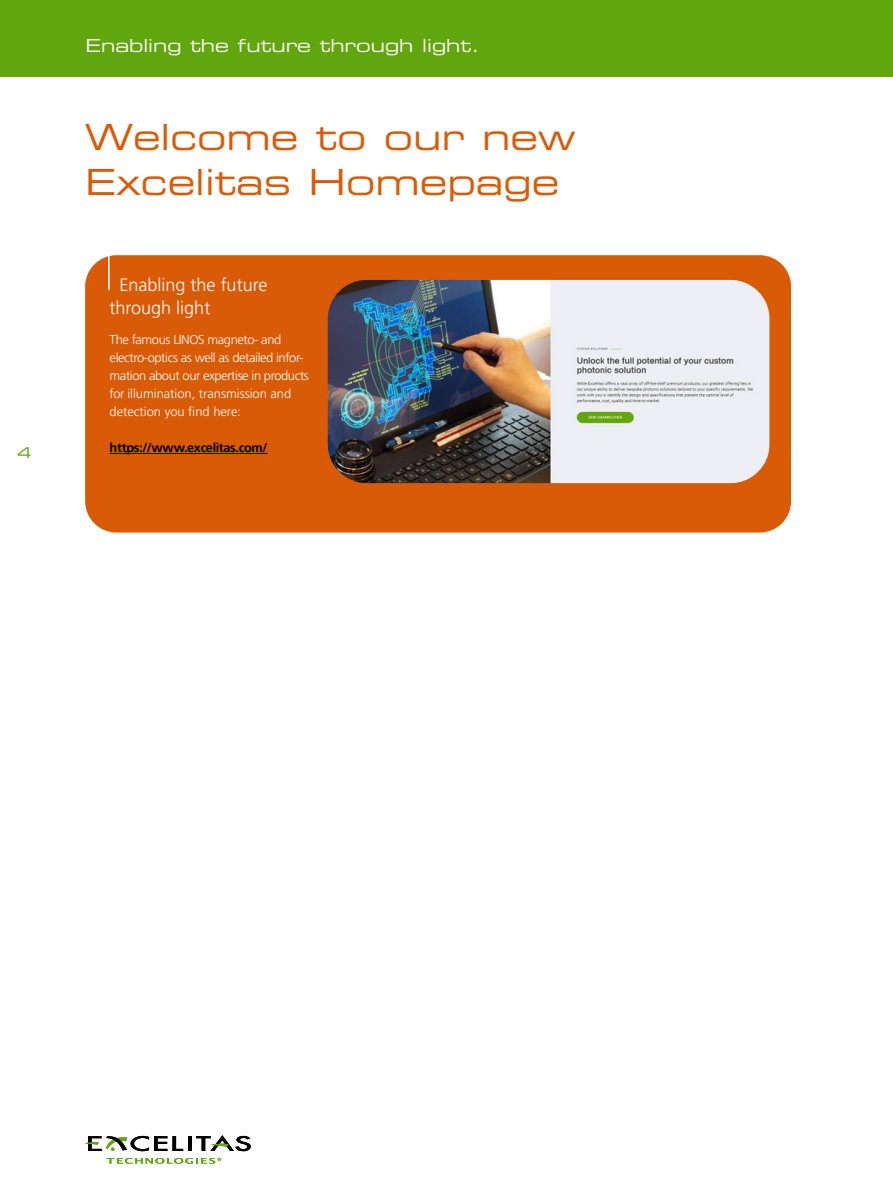
<style>
.page{position:relative;width:893px;height:1191px;background:#fff}
.page>*{position:absolute;margin:0;border:0;box-sizing:border-box;transform-origin:0 0}
.t1{font:36px/45px "Eurostile LT Std Ex 2";color:#da5b07}
.t2{font:18px "Eurostile LT Std Ex 2";color:#fff}
.t3{font:300 18px/22.5px "Frutiger";color:#fff}
.t4{font:15px "Eurostile LT Std Ex 2";color:#61a60e}
.t5{font:300 12.75px/18px "Frutiger";letter-spacing:-.03em;color:#fff}
.t6{font:700 12.75px "Frutiger";letter-spacing:-.03em;color:#000}
</style>
<div class="page">
<div style="left:0;top:0;width:893px;height:77px;background:#61a60e"></div>
<hr style="left:188px;top:1136px;width:4px;height:15px;background:#000">
<svg style="left:85px;top:1135px;width:98px;height:16px"></svg>
<svg style="left:196px;top:1135px;width:55px;height:16px"></svg>
<svg style="left:106px;top:1157px;width:115px;height:6px"></svg>
<div style="left:85px;top:255px;width:706px;height:277px;background:#da5b07;border-radius:31px"></div>
<hr style="left:110px;top:453px;width:157px;height:1px;background:#000">
<hr style="left:108px;top:255px;width:2px;height:35px;background:#fff">
<img style="left:329px;top:281px;width:439px;height:201px">
<div style="left:326px;top:278px;width:445px;height:207px;border:2px solid #da5b07;border-radius:40px"></div>
<p class="t4" style="left:17px;top:442px;width:16px">4</p>
<h2 class="t2" style="left:86px;top:33px;width:396px">Enabling the future through light.</h2>
<h1 class="t1" style="left:85px;top:114px;width:492px">Welcome to our new<br>Excelitas Homepage</h1>
<h2 class="t3" style="left:110px;top:274px;width:159px;text-indent:10px">Enabling the future through light</h2>
<p class="t5" style="left:110px;top:331px;width:201px">The famous LINOS magneto- and electro-optics as well as detailed infor&shy;mation about our expertise in products for illumination, transmission and detection you find here:</p>
<p class="t6" style="left:110px;top:440px;width:159px">https://www.excelitas.com/</p>
</div>
